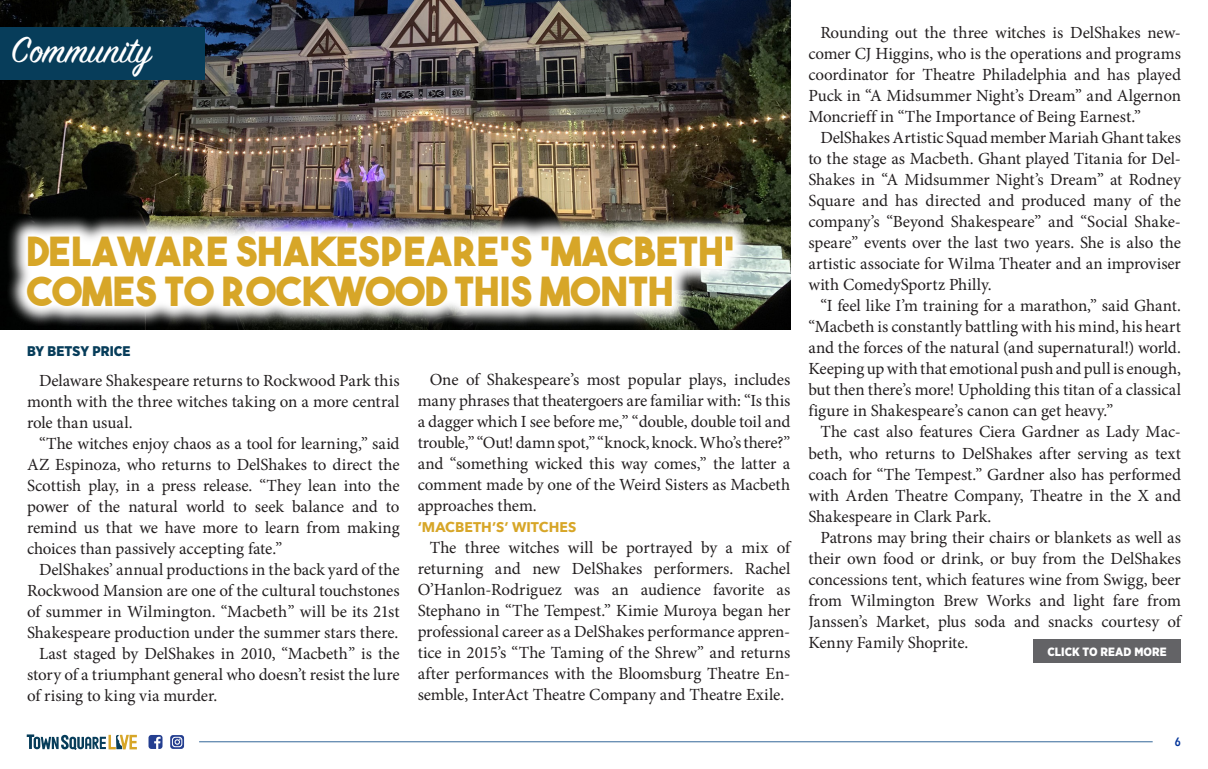
<style>
.page{position:relative;width:1208px;height:769px;background:#fff}
.page>*{position:absolute;margin:0;border:0;box-sizing:border-box;transform-origin:0 0}
.t1{font:40px/40px "The Bold Font";letter-spacing:.01em;color:#d7a628}
.t2{font:40px "Sign Painter House Script";color:#fff}
.body_copy{font:17px/21px "Minion Pro";letter-spacing:-.005em;color:#231f20;text-align:justify}
.t3{font:700 14px "Avenir Next";letter-spacing:.005em;color:#d7a628}
.t4{font:900 14px "Gotham Narrow";letter-spacing:.005em;color:#073d5a}
.t5{font:900 12px "Gotham Narrow";letter-spacing:.005em;color:#fff}
.t6{font:600 12px "Avenir Next Condensed";color:#039}
</style>
<div class="page">
<hr style="left:199px;top:740px;width:953px;height:1px;background:#369">
<svg style="left:148px;top:735px;width:14px;height:13px"></svg>
<svg style="left:170px;top:735px;width:14px;height:13px"></svg>
<svg style="left:27px;top:734px;width:110px;height:15px"></svg>
<img style="left:0;top:0;width:790px;height:329px">
<svg style="left:6px;top:214px;width:747px;height:113px"></svg>
<div style="left:0;top:27px;width:204px;height:52px;background:#073d5a"></div>
<div style="left:1033px;top:639px;width:147px;height:23px;background:#636366"></div>
<p class="t2" style="left:11px;top:25px;width:142px">Community</p>
<p class="t1" style="left:27px;top:230px;width:709px">DELAWARE SHAKESPEARE’S ‘MACBETH’<br>COMES TO ROCKWOOD THIS MONTH</p>
<p class="t4" style="left:27px;top:341px;width:105px">BY BETSY PRICE</p>
<p class="body_copy" style="left:27px;top:370px;width:374px;text-indent:12px">Delaware Shakespeare returns to Rockwood Park this month with the three witches taking on a more central role than usual.</p>
<p class="body_copy" style="left:27px;top:433px;width:374px;text-indent:12px">“The witches enjoy chaos as a tool for learning,” said AZ Espinoza, who returns to DelShakes to direct the Scottish play, in a press release. “They lean into the power of the natural world to seek balance and to remind us that we have more to learn from making choices than passively accepting fate.”</p>
<p class="body_copy" style="left:27px;top:559px;width:374px;text-indent:12px">DelShakes’ annual productions in the back yard of the Rockwood Mansion are one of the cultural touchstones of summer in Wilmington. “Macbeth” will be its 21st Shakespeare production under the summer stars there.</p>
<p class="body_copy" style="left:27px;top:643px;width:374px;text-indent:12px">Last staged by DelShakes in 2010, “Macbeth” is the story of a triumphant general who doesn’t resist the lure of rising to king via murder.</p>
<p class="body_copy" style="left:417px;top:368px;width:374px;text-indent:12px">One of Shakespeare’s most popular plays, includes many phrases that theatergoers are familiar with: “Is this a dagger which I see before me,” “double, double toil and trouble,” “Out! damn spot,” “knock, knock. Who’s there?” and “something wicked this way comes,” the latter a comment made by one of the Weird Sisters as Macbeth approaches them.</p>
<p class="t3" style="left:417px;top:514px;width:160px">‘MACBETH’S’ WITCHES</p>
<p class="body_copy" style="left:417px;top:536px;width:374px;text-indent:12px">The three witches will be portrayed by a mix of returning and new DelShakes performers. Rachel O’Hanlon-Rodriguez was an audience favorite as Stephano in “The Tempest.” Kimie Muroya began her professional career as a DelShakes performance appren&shy;tice in 2015’s “The Taming of the Shrew” and returns after performances with the Bloomsburg Theatre En&shy;semble, InterAct Theatre Company and Theatre Exile.</p>
<p class="body_copy" style="left:808px;top:22px;width:374px;text-indent:12px">Rounding out the three witches is DelShakes new&shy;comer CJ Higgins, who is the operations and programs coordinator for Theatre Philadelphia and has played Puck in “A Midsummer Night’s Dream” and Algernon Moncrieff in “The Importance of Being Earnest.”</p>
<p class="body_copy" style="left:808px;top:127px;width:374px;text-indent:12px">DelShakes Artistic Squad member Mariah Ghant takes to the stage as Macbeth. Ghant played Titania for Del-Shakes in “A Midsummer Night’s Dream” at Rodney Square and has directed and produced many of the company’s “Beyond Shakespeare” and “Social Shake&shy;speare” events over the last two years. She is also the artistic associate for Wilma Theater and an improviser with ComedySportz Philly.</p>
<p class="body_copy" style="left:808px;top:295px;width:374px;text-indent:12px">“I feel like I’m training for a marathon,” said Ghant. “Macbeth is constantly battling with his mind, his heart and the forces of the natural (and supernatural!) world.<br>Keeping up with that emotional push and pull is enough, but then there’s more! Upholding this titan of a classical figure in Shakespeare’s canon can get heavy.”</p>
<p class="body_copy" style="left:808px;top:421px;width:374px;text-indent:12px">The cast also features Ciera Gardner as Lady Mac&shy;beth, who returns to DelShakes after serving as text coach for “The Tempest.” Gardner also has performed with Arden Theatre Company, Theatre in the X and Shakespeare in Clark Park.</p>
<p class="body_copy" style="left:808px;top:526px;width:374px;text-indent:12px">Patrons may bring their chairs or blankets as well as their own food or drink, or buy from the DelShakes concessions tent, which features wine from Swigg, beer from Wilmington Brew Works and light fare from Janssen’s Market, plus soda and snacks courtesy of Kenny Family Shoprite.</p>
<p class="t5" style="left:1047px;top:643px;width:121px">CLICK TO READ MORE</p>
<p class="t6" style="left:1174px;top:731px;width:7px">6</p>
</div>
